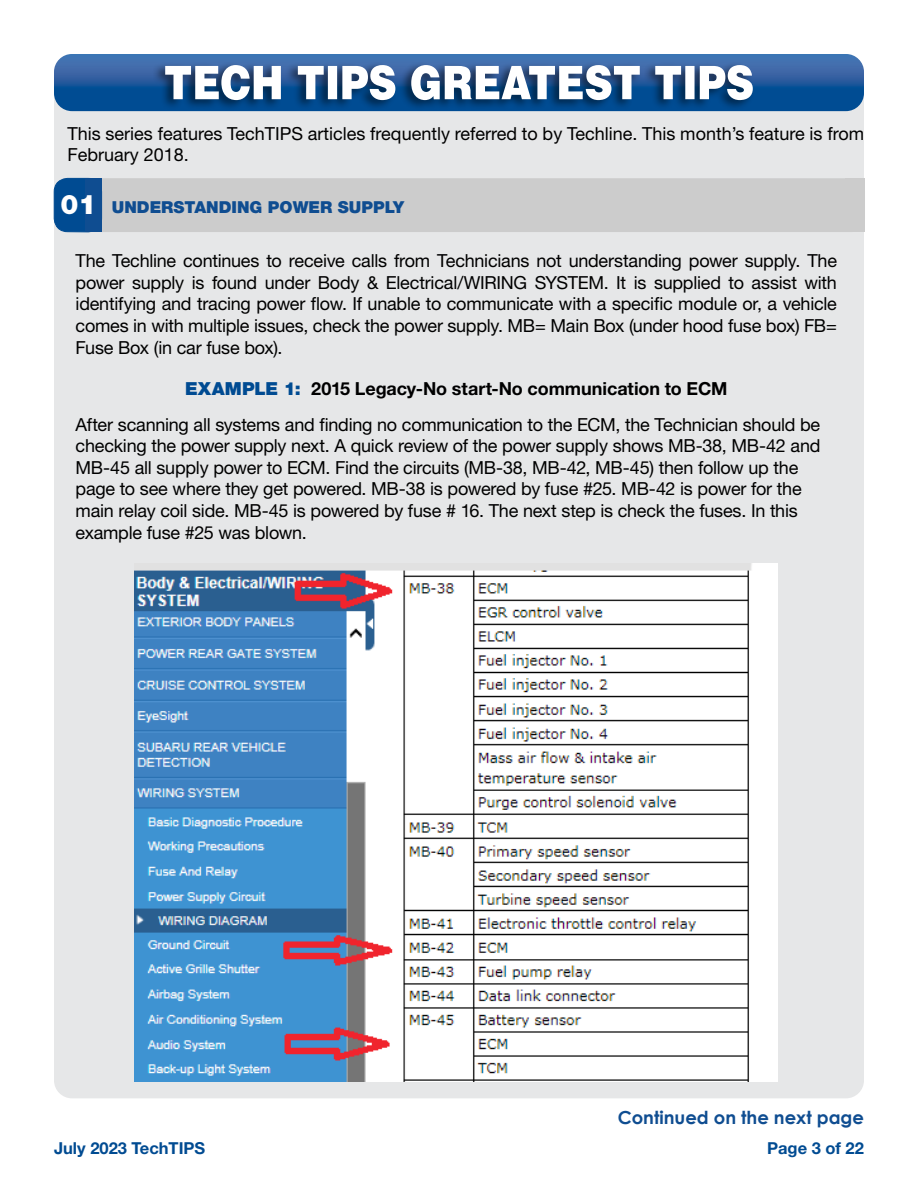
<style>
.page{position:relative;width:918px;height:1188px;background:#fff}
.page>*{position:absolute;margin:0;border:0;box-sizing:border-box;transform-origin:0 0}
.t1{font:18px/21.6px "Helvetica Neue LT Std";letter-spacing:-.015em;color:#000}
.t2{font:700 18px "Century Gothic";color:#0f4d91}
.t3{font:900 16.5px "Helvetica Neue LT Std";color:#0f4d91}
.t4{font:700 16.5px "Helvetica Neue LT Std";color:#004b92}
.s1{font-size:27px;color:#fff}
.s2{font-weight:900;color:#004b92}
.s3{font-weight:700}
</style>
<div class="page">
<div style="left:54px;top:54px;width:810px;height:1044px;background:#e6e7e8;border-radius:18px"></div>
<svg style="left:54px;top:54px;width:810px;height:57px;background:#2b64a5"></svg>
<div style="left:152px;top:61px;width:603px;height:50px;background:#000;opacity:.5"></div>
<svg style="left:165px;top:65px;width:588px;height:35px;background:#92a7c0"></svg>
<div style="left:54px;top:178px;width:811px;height:54px;background:#ccc;border-radius:14px"></div>
<div style="left:846px;top:178px;width:19px;height:54px;background:#ccc"></div>
<div style="left:54px;top:178px;width:48px;height:54px;background:#004b92;border-radius:14px"></div>
<div style="left:54px;top:178px;width:48px;height:54px;border:1px solid #004b92;border-radius:14px"></div>
<div style="left:85px;top:178px;width:17px;height:54px;background:#0f4d91"></div>
<img style="left:135px;top:564px;width:643px;height:518px">
<p class="t1" style="left:68px;top:122px;width:798px">This series features TechTIPS articles frequently referred to by Techline. This month’s feature is from<br>February 2018.</p>
<p class="t3" style="left:60px;top:197px;width:345px"><span class="s1">01</span> UNDERSTANDING POWER SUPPLY</p>
<p class="t1" style="left:76px;top:250px;width:763px;text-align:justify">The Techline continues to receive calls from Technicians not understanding power supply. The power supply is found under Body &amp; Electrical/WIRING SYSTEM. It is supplied to assist with identifying and tracing power flow. If unable to communicate with a specific module or, a vehicle comes in with multiple issues, check the power supply. MB= Main Box (under hood fuse box) FB= Fuse Box (in car fuse box).</p>
<p class="t1" style="left:76px;top:371px;width:746px;line-height:35.1px;text-indent:109px"><span class="s2">EXAMPLE 1:</span> <span class="s3">2015 Legacy-No start-No communication to ECM<br></span>After scanning all systems and finding no communication to the ECM, the Technician should be</p>
<p class="t1" style="left:76px;top:434px;width:746px">checking the power supply next. A quick review of the power supply shows MB-38, MB-42 and MB-45 all supply power to ECM. Find the circuits (MB-38, MB-42, MB-45) then follow up the page to see where they get powered. MB-38 is powered by fuse #25. MB-42 is power for the main relay coil side. MB-45 is powered by fuse # 16. The next step is check the fuses. In this example fuse #25 was blown.</p>
<p class="t2" style="left:618px;top:1104px;width:248px">Continued on the next page</p>
<p class="t4" style="left:54px;top:1138px;width:153px">July 2023 TechTIPS</p>
<p class="t4" style="left:767px;top:1138px;width:98px">Page 3 of 22</p>
</div>
